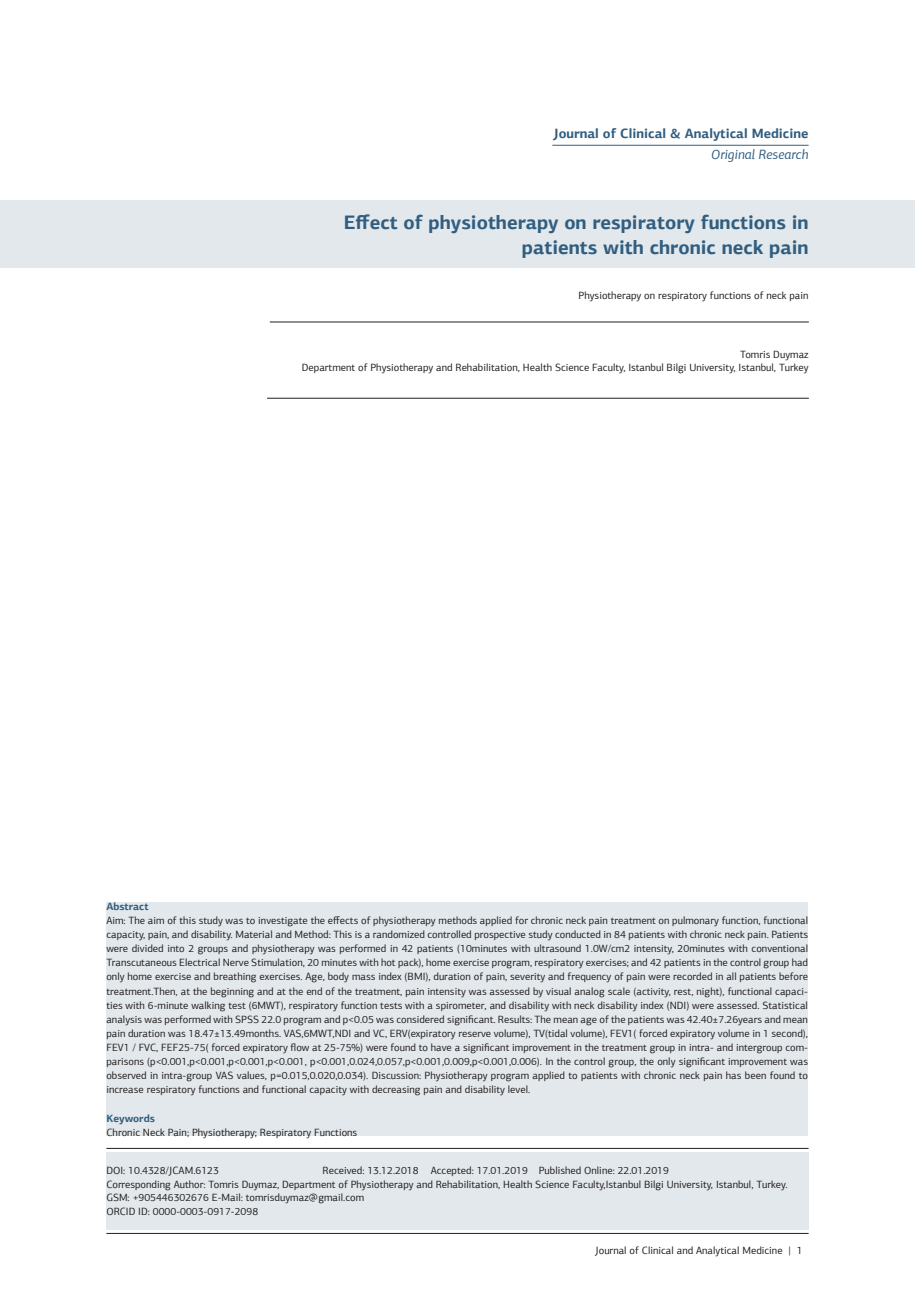
<style>
.page{position:relative;width:915px;height:1306px;background:#fff}
.page>*{position:absolute;margin:0;border:0;box-sizing:border-box;transform-origin:0 0}
.t1{font:700 19.5px/25.5px "PF Agora Sans Pro";color:#315e80;text-align:right}
.t2{font:700 13.5px "PF Agora Sans Pro";color:#315e80}
.t3{font:italic 13.5px "PF Agora Sans Pro";color:#315e80}
.t4{font:10.5px/14.1px "PF Agora Sans Pro";color:#231f20;text-align:right}
.t5{font:700 10.5px "PF Agora Sans Pro";color:#315e80}
</style>
<div class="page">
<hr style="left:106px;top:1233px;width:702px;height:1px;background:#231f20">
<div style="left:0;top:200px;width:914px;height:68px;background:#e2e8eb"></div>
<hr style="left:106px;top:1148px;width:702px;height:1px;background:#231f20">
<hr style="left:270px;top:322px;width:538px;height:1px;background:#231f20">
<hr style="left:267px;top:398px;width:541px;height:1px;background:#231f20">
<hr style="left:552px;top:145px;width:256px;height:1px;background:#315e80">
<div style="left:106px;top:1151px;width:702px;height:78px;background:#e2e8eb"></div>
<div style="left:106px;top:901px;width:701px;height:234px;background:#e2e8eb"></div>
<p class="t2" style="left:553px;top:125px;width:256px">Journal of Clinical &amp; Analytical Medicine</p>
<p class="t3" style="left:711px;top:146px;width:99px">Original Research</p>
<h1 class="t1" style="left:343px;top:209px;width:466px">Effect of physiotherapy on respiratory functions in patients with chronic neck pain</h1>
<p class="t4" style="left:578px;top:288px;width:231px">Physiotherapy on respiratory functions of neck pain</p>
<p class="t4" style="left:302px;top:347px;width:508px;line-height:13.5px">Tomris Duymaz<br>Department of Physiotherapy and Rehabilitation, Health Science Faculty, Istanbul Bilgi University, Istanbul, Turkey</p>
<p class="t5" style="left:106px;top:899px;width:44px">Abstract</p>
<p class="t4" style="left:106px;top:913px;width:703px;text-align:justify">Aim: The aim of this study was to investigate the effects of physiotherapy methods applied for chronic neck pain treatment on pulmonary function, functional capacity, pain, and disability. Material and Method: This is a randomized controlled prospective study conducted in 84 patients with chronic neck pain. Patients were divided into 2 groups and physiotherapy was performed in 42 patients (10minutes with ultrasound 1.0W/cm2 intensity, 20minutes with conventional Transcutaneous Electrical Nerve Stimulation, 20 minutes with hot pack), home exercise program, respiratory exercises; and 42 patients in the control group had only home exercise and breathing exercises. Age, body mass index (BMI), duration of pain, severity and frequency of pain were recorded in all patients before treatment.Then, at the beginning and at the end of the treatment, pain intensity was assessed by visual analog scale (activity, rest, night), functional capaci&shy;ties with 6-minute walking test (6MWT), respiratory function tests with a spirometer, and disability with neck disability index (NDI) were assessed. Statistical analysis was performed with SPSS 22.0 program and p&lt;0.05 was considered significant. Results: The mean age of the patients was 42.40±7.26years and mean pain duration was 18.47±13.49months. VAS,6MWT,NDI and VC, ERV(expiratory reserve volume), TV(tidal volume), FEV1( forced expiratory volume in 1 second), FEV1 / FVC, FEF25-75( forced expiratory flow at 25-75%) were found to have a significant improvement in the treatment group in intra- and intergroup com&shy;parisons (p&lt;0.001,p&lt;0.001,p&lt;0.001,p&lt;0.001, p&lt;0.001,0.024,0.057,p&lt;0.001,0.009,p&lt;0.001,0.006). In the control group, the only significant improvement was observed in intra-group VAS values, p=0.015,0.020,0.034). Discussion: Physiotherapy program applied to patients with chronic neck pain has been found to increase respiratory functions and functional capacity with decreasing pain and disability level.</p>
<p class="t5" style="left:106px;top:1111px;width:50px">Keywords</p>
<p class="t4" style="left:106px;top:1125px;width:252px">Chronic Neck Pain; Physiotherapy; Respiratory Functions</p>
<p class="t4" style="left:106px;top:1164px;width:682px;line-height:13.5px;text-align:left;text-indent:216px">Received: 13.12.2018 Accepted: 17.01.2019 Published Online: 22.01.2019<br>Corresponding Author: Tomris Duymaz, Department of Physiotherapy and Rehabilitation, Health Science Faculty,Istanbul Bilgi University, Istanbul, Turkey.<br>GSM: +905446302676 E-Mail: tomrisduymaz@gmail.com<br>ORCID ID: 0000-0003-0917-2098</p>
<p class="t4" style="left:106px;top:1163px;width:114px">DOI: 10.4328/JCAM.6123</p>
<p class="t4" style="left:595px;top:1243px;width:208px">Journal of Clinical and Analytical Medicine | 1</p>
</div>
